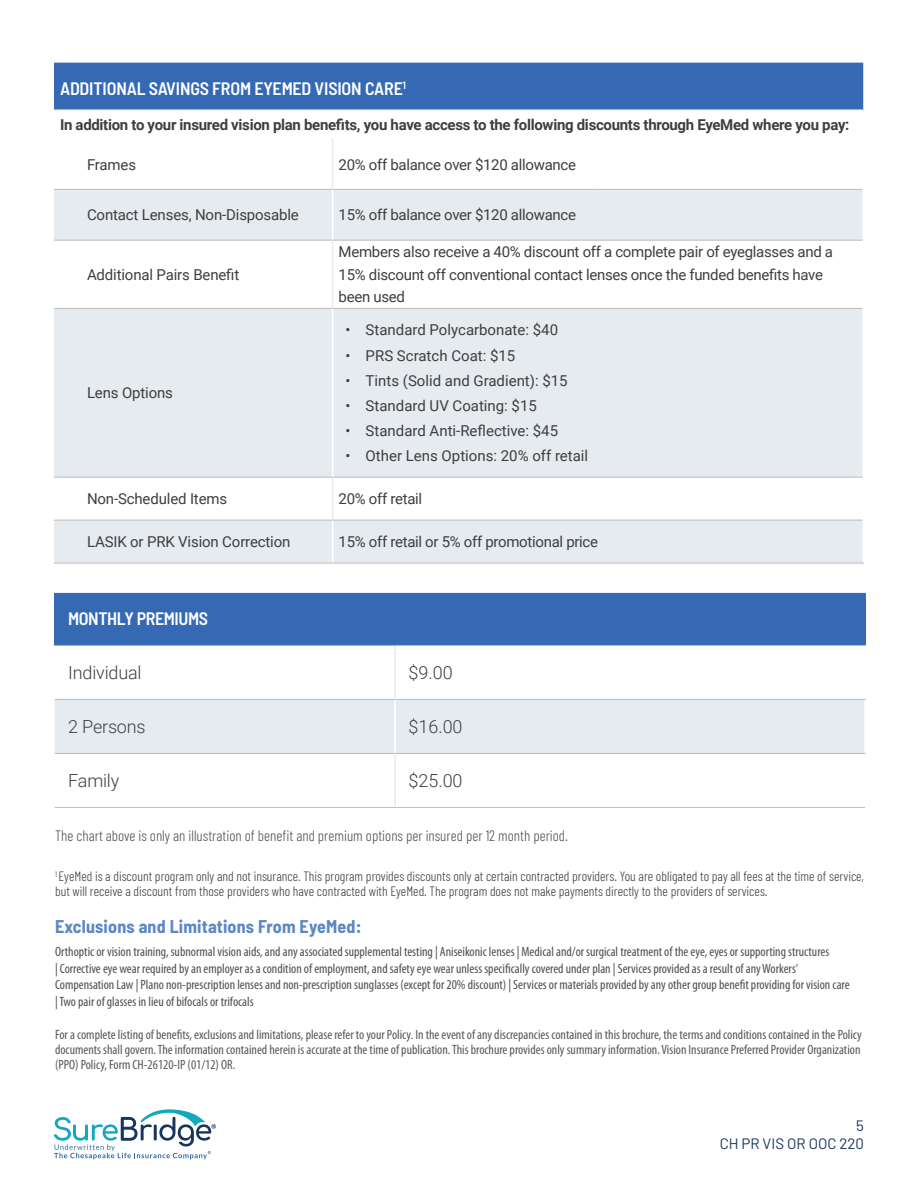
<style>
.page{position:relative;width:918px;height:1188px;background:#fff}
.page>*{position:absolute;margin:0;border:0;box-sizing:border-box;transform-origin:0 0}
.Paragraph_Style_2{font:600 semi-condensed 18px "Barlow";letter-spacing:-.01em;color:#fff}
.t1{font:300 18px "Roboto";letter-spacing:-.01em;color:#3e3e3f}
.Paragraph_Style_4{font:700 semi-condensed 18px "Barlow";letter-spacing:.01em;color:#5d87c3}
.t2{font:15px/22.5px "Roboto";letter-spacing:-.015em;color:#3e3e3f}
.t3{font:700 15px "Roboto";letter-spacing:-.02em;color:#3e3e3f}
.SB_Disclaimers{font:300 15px "Barlow Condensed";color:#4e4f51}
.t4{font:15px/18px "Barlow";color:#17355d;text-align:right}
.SB_Plan__Info_LAst_P{font:condensed 13.5px/16.5px "Myriad Pro";color:#4e4f51}
.t5{font:condensed 13.5px/15px "Myriad Pro";color:#57585a;text-align:justify}
.SB_Disclaimers-2{font:300 13.5px/15px "Barlow Condensed";color:#38393b}
</style>
<div class="page">
<svg style="left:54px;top:1109px;width:162px;height:50px"></svg>
<div style="left:55px;top:594px;width:340px;height:51px;background:#3569b4"></div>
<div style="left:395px;top:594px;width:470px;height:51px;background:#3569b4"></div>
<div style="left:55px;top:700px;width:809px;height:53px;background:#e5ecf1"></div>
<hr style="left:394px;top:700px;width:2px;height:53px;background:#fff">
<hr style="left:55px;top:699px;width:340px;height:1px;background:#bbbcbf">
<hr style="left:395px;top:699px;width:471px;height:1px;background:#bbbcbf">
<hr style="left:55px;top:753px;width:340px;height:1px;background:#bbbcbf">
<hr style="left:395px;top:753px;width:471px;height:1px;background:#bbbcbf">
<hr style="left:55px;top:807px;width:340px;height:1px;background:#bbbcbf">
<hr style="left:395px;top:807px;width:470px;height:1px;background:#bbbcbf">
<hr style="left:394px;top:646px;width:2px;height:53px;background:#e5ecf1">
<hr style="left:394px;top:754px;width:2px;height:53px;background:#e5ecf1">
<hr style="left:54px;top:593px;width:341px;height:1px;background:#3569b4">
<hr style="left:54px;top:594px;width:2px;height:51px;background:#3569b4">
<hr style="left:395px;top:593px;width:471px;height:1px;background:#3569b4">
<hr style="left:864px;top:594px;width:2px;height:51px;background:#3569b4">
<hr style="left:54px;top:645px;width:341px;height:1px;background:#9ab4da">
<hr style="left:395px;top:645px;width:471px;height:1px;background:#9ab4da">
<div style="left:54px;top:63px;width:809px;height:46px;background:#3569b4"></div>
<svg style="left:54px;top:190px;width:808px;height:373px;fill:#e6ebef"></svg>
<hr style="left:332px;top:190px;width:1px;height:50px;background:#fff">
<hr style="left:332px;top:309px;width:1px;height:168px;background:#fff">
<hr style="left:332px;top:520px;width:1px;height:43px;background:#fff">
<hr style="left:54px;top:109px;width:279px;height:1px;background:#bbbcbf">
<hr style="left:333px;top:109px;width:265px;height:1px;background:#bbbcbf">
<hr style="left:598px;top:109px;width:266px;height:1px;background:#bbbcbf">
<hr style="left:54px;top:189px;width:279px;height:1px;background:#bbbcbf">
<hr style="left:333px;top:189px;width:265px;height:1px;background:#bbbcbf">
<hr style="left:598px;top:189px;width:264px;height:1px;background:#bbbcbf">
<hr style="left:54px;top:308px;width:279px;height:1px;background:#bbbcbf">
<hr style="left:333px;top:308px;width:265px;height:1px;background:#bbbcbf">
<hr style="left:598px;top:308px;width:264px;height:1px;background:#bbbcbf">
<hr style="left:54px;top:520px;width:279px;height:1px;background:#bbbcbf">
<hr style="left:333px;top:520px;width:265px;height:1px;background:#bbbcbf">
<hr style="left:598px;top:520px;width:264px;height:1px;background:#bbbcbf">
<hr style="left:54px;top:240px;width:279px;height:1px;background:#bbbcbf">
<hr style="left:333px;top:240px;width:265px;height:1px;background:#bbbcbf">
<hr style="left:598px;top:240px;width:264px;height:1px;background:#bbbcbf">
<hr style="left:54px;top:477px;width:279px;height:1px;background:#bbbcbf">
<hr style="left:333px;top:477px;width:265px;height:1px;background:#bbbcbf">
<hr style="left:598px;top:477px;width:264px;height:1px;background:#bbbcbf">
<hr style="left:54px;top:563px;width:279px;height:1px;background:#bbbcbf">
<hr style="left:333px;top:563px;width:265px;height:1px;background:#bbbcbf">
<hr style="left:598px;top:563px;width:266px;height:1px;background:#bbbcbf">
<hr style="left:332px;top:139px;width:1px;height:50px;background:#e6ebef">
<hr style="left:332px;top:240px;width:1px;height:68px;background:#e6ebef">
<hr style="left:332px;top:477px;width:1px;height:43px;background:#e6ebef">
<p class="Paragraph_Style_2" style="left:60px;top:78px;width:348px">ADDITIONAL SAVINGS FROM EYEMED VISION CARE<sup>1</sup></p>
<p class="t3" style="left:60px;top:114px;width:791px">In addition to your insured vision plan benefits, you have access to the following discounts through EyeMed where you pay:</p>
<p class="t2" style="left:87px;top:152px;width:51px">Frames</p>
<p class="t2" style="left:339px;top:152px;width:239px">20% off balance over $120 allowance</p>
<p class="t2" style="left:87px;top:203px;width:213px">Contact Lenses, Non-Disposable</p>
<p class="t2" style="left:339px;top:203px;width:239px">15% off balance over $120 allowance</p>
<p class="t2" style="left:87px;top:263px;width:154px">Additional Pairs Benefit</p>
<p class="t2" style="left:87px;top:381px;width:87px">Lens Options</p>
<p class="t2" style="left:339px;top:240px;width:496px">Members also receive a 40% discount off a complete pair of eyeglasses and a<br>15% discount off conventional contact lenses once the funded benefits have been used</p>
<p class="t2" style="left:345px;top:318px;width:214px">• Standard Polycarbonate: $40</p>
<p class="t2" style="left:345px;top:343px;width:172px">• PRS Scratch Coat: $15</p>
<p class="t2" style="left:345px;top:369px;width:224px">• Tints (Solid and Gradient): $15</p>
<p class="t2" style="left:345px;top:394px;width:193px">• Standard UV Coating: $15</p>
<p class="t2" style="left:345px;top:419px;width:214px">• Standard Anti-Reflective: $45</p>
<p class="t2" style="left:345px;top:444px;width:244px">• Other Lens Options: 20% off retail</p>
<p class="t2" style="left:87px;top:487px;width:142px">Non-Scheduled Items</p>
<p class="t2" style="left:339px;top:487px;width:85px">20% off retail</p>
<p class="t2" style="left:87px;top:530px;width:205px">LASIK or PRK Vision Correction</p>
<p class="t2" style="left:339px;top:530px;width:261px">15% off retail or 5% off promotional price</p>
<p class="Paragraph_Style_2" style="left:68px;top:608px;width:141px">MONTHLY PREMIUMS</p>
<p class="t1" style="left:68px;top:660px;width:75px">Individual</p>
<p class="t1" style="left:408px;top:660px;width:46px">$9.00</p>
<p class="t1" style="left:68px;top:714px;width:79px">2 Persons</p>
<p class="t1" style="left:408px;top:714px;width:56px">$16.00</p>
<p class="t1" style="left:68px;top:768px;width:53px">Family</p>
<p class="t1" style="left:408px;top:768px;width:56px">$25.00</p>
<p class="SB_Disclaimers" style="left:55px;top:826px;width:515px">The chart above is only an illustration of benefit and premium options per insured per 12 month period.</p>
<p class="SB_Disclaimers-2" style="left:55px;top:869px;width:810px"><sup>1</sup> EyeMed is a discount program only and not insurance. This program provides discounts only at certain contracted providers. You are obligated to pay all fees at the time of service, but will receive a discount from those providers who have contracted with EyeMed. The program does not make payments directly to the providers of services.</p>
<p class="Paragraph_Style_4" style="left:55px;top:915px;width:308px">Exclusions and Limitations From EyeMed:</p>
<p class="SB_Plan__Info_LAst_P" style="left:55px;top:943px;width:796px">Orthoptic or vision training, subnormal vision aids, and any associated supplemental testing | Aniseikonic lenses | Medical and/or surgical treatment of the eye, eyes or supporting structures<br>| Corrective eye wear required by an employer as a condition of employment, and safety eye wear unless specifically covered under plan | Services provided as a result of any Workers’ Compensation Law | Plano non-prescription lenses and non-prescription sunglasses (except for 20% discount) | Services or materials provided by any other group benefit providing for vision care | Two pair of glasses in lieu of bifocals or trifocals</p>
<p class="t5" style="left:55px;top:1027px;width:808px">For a complete listing of benefits, exclusions and limitations, please refer to your Policy. In the event of any discrepancies contained in this brochure, the terms and conditions contained in the Policy documents shall govern. The information contained herein is accurate at the time of publication. This brochure provides only summary information. Vision Insurance Preferred Provider Organization (PPO) Policy, Form CH-26120-IP (01/12) OR.</p>
<p class="t4" style="left:720px;top:1116px;width:146px">5<br>CH PR VIS OR OOC 220</p>
</div>
